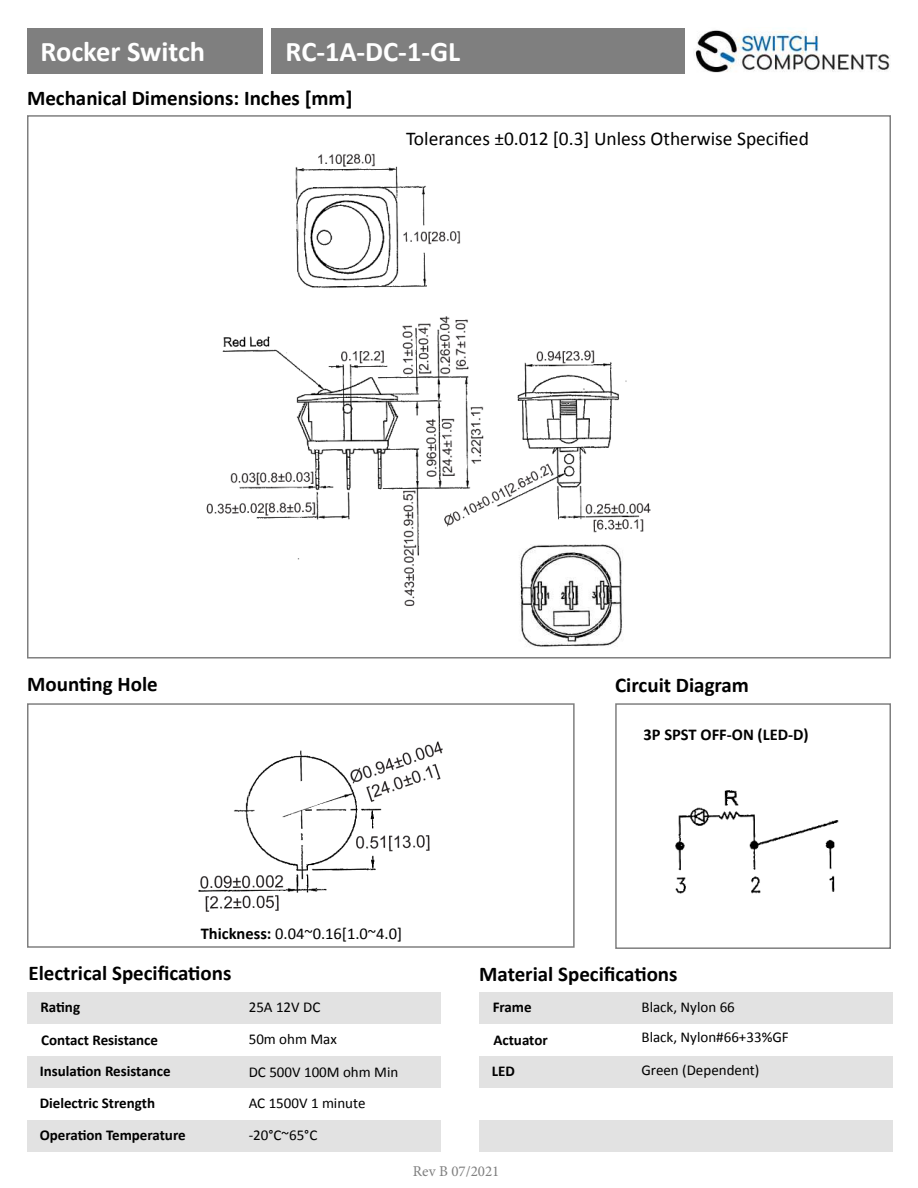
<style>
.page{position:relative;width:918px;height:1188px;background:#fff}
.page>*{position:absolute;margin:0;border:0;box-sizing:border-box;transform-origin:0 0}
.t1{font:700 28.5px "Calibri";color:#fff}
.t2{font:700 21px "Calibri";color:#000}
.t3{font:19.5px "Calibri";color:#000}
.t4{font:16.5px "Calibri";color:#000}
.t5{font:700 16.5px "Calibri";color:#000}
.t6{font:15px/32px "Calibri";color:#000}
.t7{font:700 15px/32px "Calibri";color:#000}
.t8{font:15px "Minion Pro";color:#7f7f7f}
.s1{font-weight:700}
</style>
<div class="page">
<img style="left:695px;top:30px;width:196px;height:43px">
<div style="left:27px;top:29px;width:236px;height:45px;background:#7f7f7f"></div>
<div style="left:27px;top:703px;width:548px;height:245px;border:2px solid #7f7f7f"></div>
<div style="left:615px;top:703px;width:276px;height:246px;border:2px solid #7f7f7f"></div>
<div style="left:27px;top:992px;width:414px;height:31px;background:#e2e2e2"></div>
<div style="left:479px;top:992px;width:414px;height:31px;background:#e2e2e2"></div>
<div style="left:27px;top:1056px;width:414px;height:32px;background:#e2e2e2"></div>
<div style="left:479px;top:1056px;width:414px;height:32px;background:#e2e2e2"></div>
<div style="left:27px;top:1120px;width:414px;height:32px;background:#e2e2e2"></div>
<div style="left:479px;top:1120px;width:414px;height:32px;background:#e2e2e2"></div>
<div style="left:271px;top:28px;width:414px;height:46px;background:#7f7f7f"></div>
<img style="left:198px;top:741px;width:245px;height:171px">
<img style="left:675px;top:790px;width:164px;height:104px">
<img style="left:206px;top:153px;width:445px;height:453px">
<img style="left:515px;top:544px;width:120px;height:103px">
<h1 class="t1" style="left:40px;top:31px;width:166px">Rocker Switch</h1>
<h1 class="t1" style="left:286px;top:31px;width:176px">RC-1A-DC-1-GL</h1>
<h2 class="t2" style="left:27px;top:90px;width:327px">Mechanical Dimensions: Inches [mm]</h2>
<h3 class="t3" style="left:406px;top:126px;width:404px">Tolerances ±0.012 [0.3] Unless Otherwise Speci昀椀ed</h3>
<h2 class="t2" style="left:27px;top:669px;width:132px">Moun琀椀ng Hole</h2>
<h2 class="t2" style="left:615px;top:671px;width:135px">Circuit Diagram</h2>
<p class="t4" style="left:201px;top:928px;width:203px"><span class="s1">Thickness:</span> 0.04~0.16[1.0~4.0]</p>
<p class="t5" style="left:644px;top:728px;width:167px">3P SPST OFF-ON (LED-D)</p>
<h2 class="t2" style="left:28px;top:958px;width:205px">Electrical Speci昀椀ca琀椀ons</h2>
<h2 class="t2" style="left:479px;top:959px;width:200px">Material Speci昀椀ca琀椀ons</h2>
<p class="t6" style="left:249px;top:992px;width:73px">25A 12V DC</p>
<p class="t6" style="left:642px;top:992px;width:95px">Black, Nylon 66</p>
<p class="t7" style="left:40px;top:991px;width:41px">Ra琀椀ng</p>
<p class="t7" style="left:493px;top:992px;width:41px">Frame</p>
<p class="t7" style="left:41px;top:1024px;width:118px">Contact Resistance</p>
<p class="t7" style="left:493px;top:1024px;width:56px">Actuator</p>
<p class="t6" style="left:249px;top:1024px;width:90px">50m ohm Max</p>
<p class="t6" style="left:642px;top:1023px;width:149px">Black, Nylon#66+33%GF</p>
<p class="t6" style="left:249px;top:1057px;width:151px">DC 500V 100M ohm Min</p>
<p class="t6" style="left:642px;top:1053px;width:119px">Green (Dependent)</p>
<p class="t7" style="left:40px;top:1055px;width:132px">Insula琀椀on Resistance</p>
<p class="t7" style="left:492px;top:1056px;width:25px">LED</p>
<p class="t7" style="left:40px;top:1087px;width:148px">Dielectric Strength<br>Opera琀椀on Temperature</p>
<p class="t6" style="left:249px;top:1089px;width:118px">AC 1500V 1 minute -20°C~65°C</p>
<p class="t8" style="left:413px;top:1162px;width:88px">Rev B 07/2021</p>
</div>
